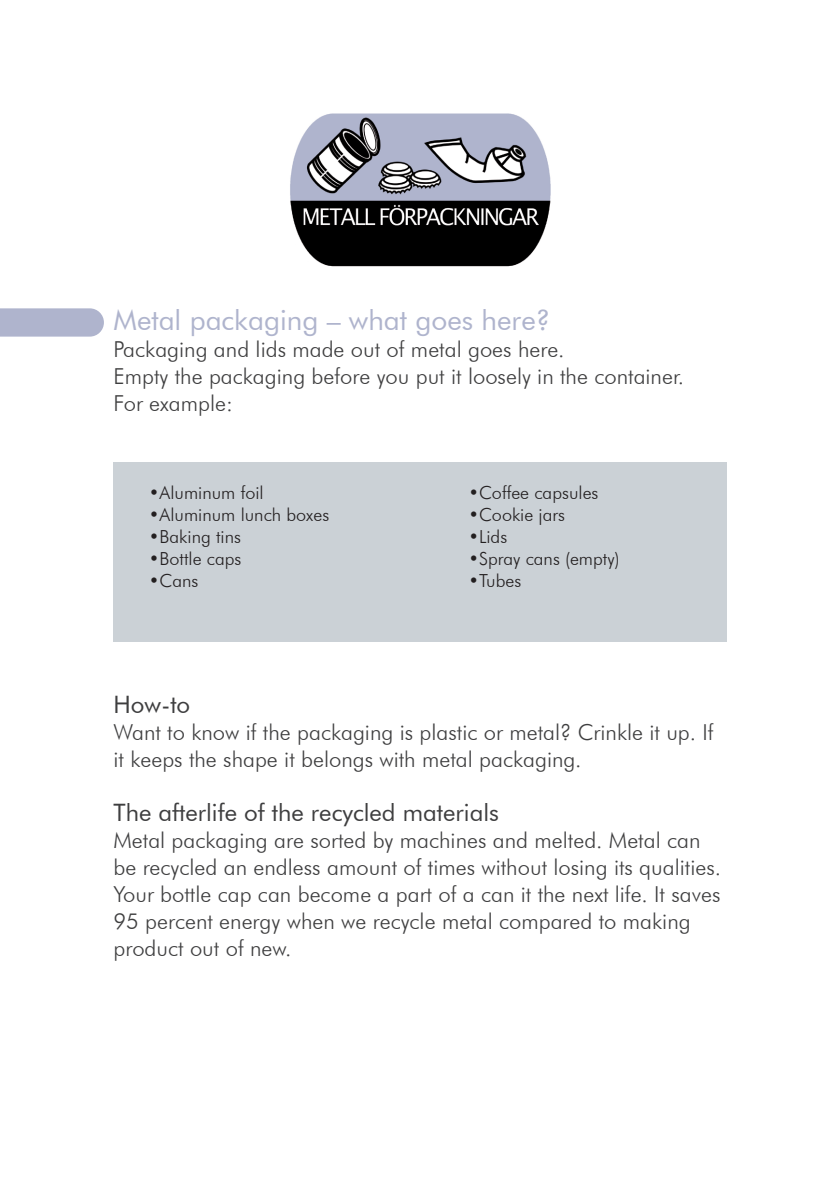
<style>
.page{position:relative;width:840px;height:1191px;background:#fff}
.page>*{position:absolute;margin:0;border:0;box-sizing:border-box;transform-origin:0 0}
.t1{font:28px "Futura BT";color:#afb4cd}
.t2{font:24px "Futura BT";color:#3e3e3f}
.t3{font:300 22px/27px "Futura BT";color:#3e3e3f}
.t4{font:300 18px "Futura BT";color:#231f20}
</style>
<div class="page">
<div style="left:0;top:308px;width:104px;height:28px;background:#afb4cd"></div>
<div style="left:113px;top:462px;width:613px;height:179px;background:#cbd1d6"></div>
<img style="left:290px;top:113px;width:261px;height:154px">
<p class="t1" style="left:113px;top:303px;width:438px">Metal packaging – what goes here?</p>
<p class="t3" style="left:113px;top:335px;width:452px">Packaging and lids made out of metal goes here.</p>
<p class="t3" style="left:113px;top:362px;width:572px">Empty the packaging before you put it loosely in the container.</p>
<p class="t3" style="left:113px;top:389px;width:121px">For example:</p>
<p class="t4" style="left:149px;top:481px;width:116px">•Aluminum foil</p>
<p class="t4" style="left:149px;top:503px;width:182px">•Aluminum lunch boxes</p>
<p class="t4" style="left:149px;top:525px;width:93px">•Baking tins</p>
<p class="t4" style="left:149px;top:547px;width:94px">•Bottle caps</p>
<p class="t4" style="left:149px;top:569px;width:51px">•Cans</p>
<p class="t4" style="left:468px;top:481px;width:131px">•Coffee capsules</p>
<p class="t4" style="left:468px;top:503px;width:98px">•Cookie jars</p>
<p class="t4" style="left:468px;top:525px;width:40px">•Lids</p>
<p class="t4" style="left:468px;top:547px;width:152px">•Spray cans (empty)</p>
<p class="t4" style="left:468px;top:569px;width:54px">•Tubes</p>
<p class="t2" style="left:113px;top:690px;width:78px">How-to</p>
<p class="t3" style="left:113px;top:718px;width:601px">Want to know if the packaging is plastic or metal? Crinkle it up. If it keeps the shape it belongs with metal packaging.</p>
<p class="t2" style="left:113px;top:798px;width:387px">The afterlife of the recycled materials</p>
<p class="t3" style="left:113px;top:826px;width:608px">Metal packaging are sorted by machines and melted. Metal can be recycled an endless amount of times without losing its qualities.<br>Your bottle cap can become a part of a can it the next life. It saves 95 percent energy when we recycle metal compared to making product out of new.</p>
</div>
